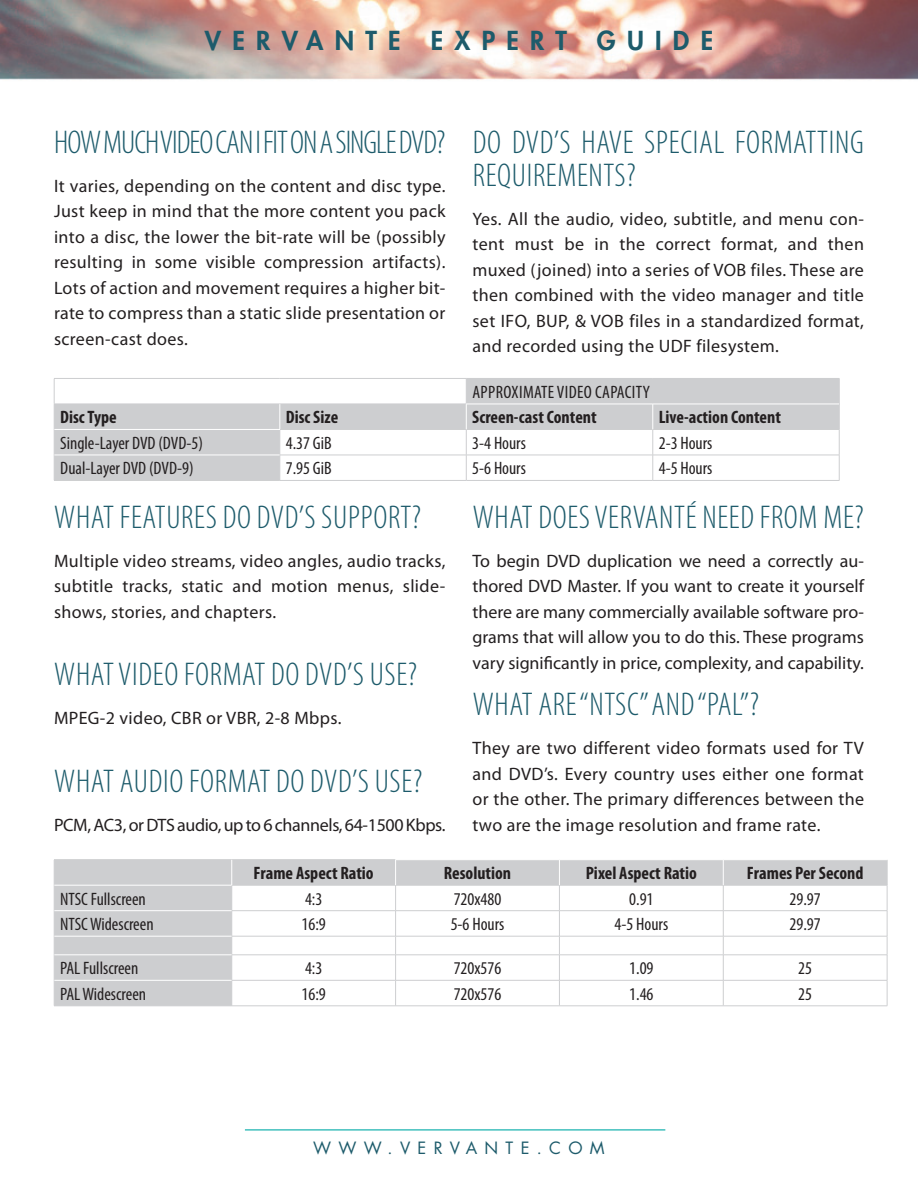
<style>
.page{position:relative;width:918px;height:1188px;background:#fff}
.page>*{position:absolute;margin:0;border:0;box-sizing:border-box;transform-origin:0 0}
.t1{font:300 condensed 33px/33px "Myriad Pro";letter-spacing:.02em;color:#1d5b6b}
.t2{font:300 condensed 33px "Myriad Pro";letter-spacing:-.03em;color:#1d5b6b}
.t3{font:800 25.5px "Futura Std";letter-spacing:.445em;color:#1d5b6b}
.t4{font:18px/25.5px "Myriad Pro";letter-spacing:.02em;color:#231f20;text-align:justify}
.t5{font:condensed 18px "Myriad Pro";color:#231f20}
.t6{font:700 condensed 18px "Myriad Pro";color:#231f20}
.t7{font:18px "Myriad Pro";letter-spacing:-.02em;color:#231f20}
.t8{font:condensed 18px "Myriad Pro";letter-spacing:.02em;color:#231f20}
.t9{font:16.5px "Futura Std";letter-spacing:.445em;color:#1d5b6b}
</style>
<div class="page">
<img style="left:0;top:0;width:918px;height:1131px">
<hr style="left:245px;top:1129px;width:420px;height:2px;background:#42c0bd">
<svg style="left:55px;top:379px;width:784px;height:101px;fill:#cfd0d2"></svg>
<hr style="left:54px;top:378px;width:226px;height:1px;background:#cdced0">
<hr style="left:280px;top:378px;width:186px;height:1px;background:#cdced0">
<hr style="left:280px;top:455px;width:186px;height:1px;background:#cdced0">
<hr style="left:466px;top:455px;width:187px;height:1px;background:#cdced0">
<hr style="left:653px;top:455px;width:186px;height:1px;background:#cdced0">
<hr style="left:280px;top:480px;width:186px;height:1px;background:#cdced0">
<hr style="left:466px;top:480px;width:187px;height:1px;background:#cdced0">
<hr style="left:653px;top:480px;width:186px;height:1px;background:#cdced0">
<hr style="left:280px;top:404px;width:186px;height:1px;background:#cdced0">
<hr style="left:280px;top:429px;width:186px;height:1px;background:#cdced0">
<hr style="left:466px;top:429px;width:187px;height:1px;background:#cdced0">
<hr style="left:653px;top:429px;width:186px;height:1px;background:#cdced0">
<svg style="left:653px;top:405px;width:1px;height:75px"></svg>
<hr style="left:54px;top:404px;width:226px;height:1px;background:#cdced0">
<svg style="left:54px;top:379px;width:1px;height:101px"></svg>
<hr style="left:54px;top:480px;width:226px;height:1px;background:#cdced0">
<svg style="left:280px;top:404px;width:1px;height:76px"></svg>
<hr style="left:54px;top:429px;width:226px;height:1px;background:#fff">
<hr style="left:54px;top:455px;width:226px;height:1px;background:#fff">
<hr style="left:466px;top:378px;width:187px;height:1px;background:#cdced0">
<svg style="left:466px;top:379px;width:1px;height:101px"></svg>
<hr style="left:653px;top:378px;width:186px;height:1px;background:#cdced0">
<svg style="left:839px;top:379px;width:1px;height:101px"></svg>
<hr style="left:466px;top:404px;width:187px;height:1px;background:#fff">
<hr style="left:653px;top:404px;width:186px;height:1px;background:#fff">
<svg style="left:55px;top:860px;width:832px;height:146px"></svg>
<hr style="left:232px;top:910px;width:164px;height:1px;background:#cdced0">
<hr style="left:396px;top:910px;width:163px;height:1px;background:#cdced0">
<hr style="left:559px;top:910px;width:164px;height:1px;background:#cdced0">
<hr style="left:723px;top:910px;width:164px;height:1px;background:#cdced0">
<hr style="left:232px;top:936px;width:164px;height:1px;background:#cdced0">
<hr style="left:396px;top:936px;width:163px;height:1px;background:#cdced0">
<hr style="left:559px;top:936px;width:164px;height:1px;background:#cdced0">
<hr style="left:723px;top:936px;width:164px;height:1px;background:#cdced0">
<hr style="left:232px;top:955px;width:164px;height:1px;background:#cdced0">
<hr style="left:396px;top:955px;width:163px;height:1px;background:#cdced0">
<hr style="left:559px;top:955px;width:164px;height:1px;background:#cdced0">
<hr style="left:723px;top:955px;width:164px;height:1px;background:#cdced0">
<hr style="left:232px;top:980px;width:164px;height:1px;background:#cdced0">
<hr style="left:396px;top:980px;width:163px;height:1px;background:#cdced0">
<hr style="left:559px;top:980px;width:164px;height:1px;background:#cdced0">
<hr style="left:723px;top:980px;width:164px;height:1px;background:#cdced0">
<hr style="left:232px;top:1006px;width:164px;height:1px;background:#cdced0">
<hr style="left:396px;top:1006px;width:163px;height:1px;background:#cdced0">
<hr style="left:559px;top:1006px;width:164px;height:1px;background:#cdced0">
<hr style="left:723px;top:1006px;width:164px;height:1px;background:#cdced0">
<hr style="left:54px;top:859px;width:178px;height:1px;background:#cdced0">
<svg style="left:54px;top:860px;width:1px;height:146px"></svg>
<hr style="left:54px;top:1006px;width:178px;height:1px;background:#cdced0">
<hr style="left:54px;top:885px;width:178px;height:1px;background:#fff">
<hr style="left:54px;top:910px;width:178px;height:1px;background:#fff">
<hr style="left:54px;top:936px;width:178px;height:1px;background:#fff">
<hr style="left:54px;top:955px;width:178px;height:1px;background:#fff">
<hr style="left:54px;top:980px;width:178px;height:1px;background:#fff">
<hr style="left:232px;top:859px;width:163px;height:1px;background:#cdced0">
<svg style="left:887px;top:860px;width:1px;height:146px"></svg>
<hr style="left:232px;top:885px;width:164px;height:1px;background:#cdced0">
<hr style="left:396px;top:885px;width:163px;height:1px;background:#cdced0">
<hr style="left:559px;top:885px;width:164px;height:1px;background:#cdced0">
<hr style="left:723px;top:885px;width:164px;height:1px;background:#cdced0">
<svg style="left:231px;top:860px;width:1px;height:146px"></svg>
<hr style="left:395px;top:859px;width:164px;height:1px;background:#fff">
<svg style="left:395px;top:860px;width:1px;height:146px"></svg>
<hr style="left:559px;top:859px;width:164px;height:1px;background:#fff">
<svg style="left:559px;top:860px;width:1px;height:146px"></svg>
<hr style="left:723px;top:859px;width:164px;height:1px;background:#fff">
<svg style="left:723px;top:860px;width:1px;height:146px"></svg>
<h2 class="t3" style="left:205px;top:24px;width:510px">VERVANTE EXPERT GUIDE</h2>
<h1 class="t2" style="left:54px;top:124px;width:393px">HOW MUCH VIDEO CAN I FIT ON A SINGLE DVD?</h1>
<p class="t4" style="left:54px;top:173px;width:393px">It varies, depending on the content and disc type.<br>Just keep in mind that the more content you pack into a disc, the lower the bit-rate will be (possibly resulting in some visible compression artifacts).<br>Lots of action and movement requires a higher bit&shy;rate to compress than a static slide presentation or screen-cast does.</p>
<h1 class="t1" style="left:473px;top:126px;width:392px">DO DVD’S HAVE SPECIAL FORMATTING<br>REQUIREMENTS?</h1>
<p class="t4" style="left:472px;top:206px;width:393px">Yes. All the audio, video, subtitle, and menu con&shy;tent must be in the correct format, and then muxed (joined) into a series of VOB files. These are then combined with the video manager and title set IFO, BUP, &amp; VOB files in a standardized format, and recorded using the UDF filesystem.</p>
<p class="t8" style="left:472px;top:381px;width:179px">Approximate Video Capacity</p>
<p class="t6" style="left:60px;top:406px;width:58px">Disc Type</p>
<p class="t6" style="left:286px;top:406px;width:54px">Disc Size</p>
<p class="t6" style="left:472px;top:406px;width:126px">Screen-cast Content</p>
<p class="t6" style="left:659px;top:406px;width:124px">Live-action Content</p>
<p class="t5" style="left:60px;top:432px;width:144px">Single-Layer DVD (DVD-5)</p>
<p class="t5" style="left:286px;top:432px;width:47px">4.37 GiB</p>
<p class="t5" style="left:472px;top:432px;width:55px">3-4 Hours</p>
<p class="t5" style="left:659px;top:432px;width:55px">2-3 Hours</p>
<p class="t5" style="left:60px;top:458px;width:135px">Dual-Layer DVD (DVD-9)</p>
<p class="t5" style="left:286px;top:458px;width:47px">7.95 GiB</p>
<p class="t5" style="left:472px;top:458px;width:55px">5-6 Hours</p>
<p class="t5" style="left:659px;top:458px;width:55px">4-5 Hours</p>
<h1 class="t1" style="left:54px;top:501px;width:368px">WHAT FEATURES DO DVD’S SUPPORT?</h1>
<p class="t4" style="left:54px;top:548px;width:393px">Multiple video streams, video angles, audio tracks, subtitle tracks, static and motion menus, slide&shy;shows, stories, and chapters.</p>
<h1 class="t1" style="left:54px;top:659px;width:365px">WHAT VIDEO FORMAT DO DVD’S USE?</h1>
<p class="t4" style="left:54px;top:705px;width:289px">MPEG-2 video, CBR or VBR, 2-8 Mbps.</p>
<h1 class="t1" style="left:54px;top:765px;width:370px">WHAT AUDIO FORMAT DO DVD’S USE?</h1>
<p class="t7" style="left:54px;top:814px;width:393px">PCM, AC3, or DTS audio, up to 6 channels, 64-1500 Kbps.</p>
<h1 class="t1" style="left:473px;top:501px;width:393px">WHAT DOES VERVANTÉ NEED FROM ME?</h1>
<p class="t4" style="left:472px;top:548px;width:393px">To begin DVD duplication we need a correctly au&shy;thored DVD Master. If you want to create it yourself there are many commercially available software pro&shy;grams that will allow you to do this. These programs vary significantly in price, complexity, and capability.</p>
<h1 class="t1" style="left:473px;top:689px;width:288px">WHAT ARE “NTSC” AND “PAL”?</h1>
<p class="t4" style="left:472px;top:735px;width:393px">They are two different video formats used for TV and DVD’s. Every country uses either one format or the other. The primary differences between the two are the image resolution and frame rate.</p>
<p class="t6" style="left:254px;top:862px;width:122px">Frame Aspect Ratio</p>
<p class="t6" style="left:444px;top:862px;width:69px">Resolution</p>
<p class="t6" style="left:586px;top:862px;width:113px">Pixel Aspect Ratio</p>
<p class="t6" style="left:747px;top:862px;width:118px">Frames Per Second</p>
<p class="t5" style="left:60px;top:888px;width:87px">NTSC Fullscreen</p>
<p class="t5" style="left:305px;top:888px;width:19px">4:3</p>
<p class="t5" style="left:454px;top:888px;width:49px">720x480</p>
<p class="t5" style="left:629px;top:888px;width:26px">0.91</p>
<p class="t5" style="left:790px;top:888px;width:33px">29.97</p>
<p class="t5" style="left:60px;top:913px;width:95px">NTSC Widescreen</p>
<p class="t5" style="left:302px;top:913px;width:26px">16:9</p>
<p class="t5" style="left:451px;top:913px;width:55px">5-6 Hours</p>
<p class="t5" style="left:615px;top:913px;width:55px">4-5 Hours</p>
<p class="t5" style="left:790px;top:913px;width:33px">29.97</p>
<p class="t5" style="left:60px;top:958px;width:80px">PAL Fullscreen</p>
<p class="t5" style="left:305px;top:958px;width:19px">4:3</p>
<p class="t5" style="left:454px;top:958px;width:49px">720x576</p>
<p class="t5" style="left:629px;top:958px;width:26px">1.09</p>
<p class="t5" style="left:798px;top:958px;width:15px">25</p>
<p class="t5" style="left:60px;top:983px;width:87px">PAL Widescreen</p>
<p class="t5" style="left:302px;top:983px;width:26px">16:9</p>
<p class="t5" style="left:454px;top:983px;width:49px">720x576</p>
<p class="t5" style="left:629px;top:983px;width:26px">1.46</p>
<p class="t5" style="left:798px;top:983px;width:15px">25</p>
<p class="t9" style="left:313px;top:1137px;width:170px">WWW.VER VANTE</p>
<p class="t9" style="left:537px;top:1137px;width:30px">. CO</p>
<p class="t9" style="left:590px;top:1137px;width:16px">M</p>
</div>
